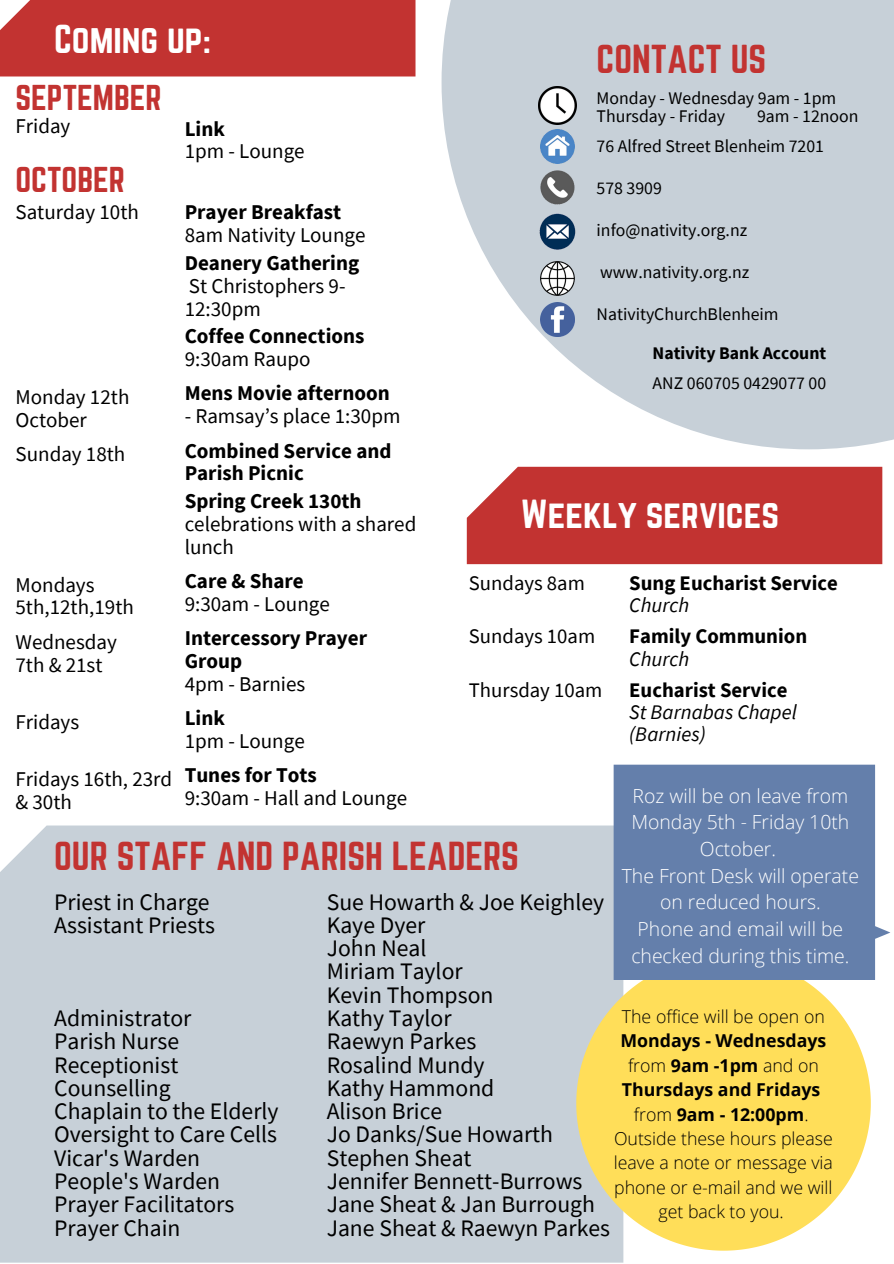
<style>
.page{position:relative;width:894px;height:1264px;background:#fff}
.page>*{position:absolute;margin:0;border:0;box-sizing:border-box;transform-origin:0 0}
.t1{font:35.55px "Norwester";color:#c23331}
.t2{font:35.55px "Norwester";color:#fff}
.t3{font:35.4px "Norwester";color:#c23331}
.t4{font:31.5px "Norwester";color:#c23331}
.t5{font:23.7px/23.2px "Source Sans Pro";color:#000}
.t6{font:21px/23px "Source Sans Pro";color:#000}
.t7{font:700 21px/23px "Source Sans Pro";color:#000}
.t8{font:700 20.7px "Source Sans Pro";color:#000}
.t9{font:italic 20.7px/22.2px "Source Sans Pro";color:#000}
.t10{font:20.7px "Source Sans Pro";color:#000}
.t11{font:300 19.35px/26.7px "Open Sans";color:#fff;text-align:center}
.t12{font:300 17.7px/24.5px "Open Sans";color:#000;text-align:center}
.t13{font:17.7px/17.7px "Source Sans Pro";color:#000}
.t14{font:700 17.7px "Source Sans Pro";color:#000}
.s1{font-weight:700}
</style>
<div class="page">
<div style="left:0;top:825px;width:623px;height:437px;background:#c7d0d8"></div>
<svg style="left:441px;top:0;width:452px;height:449px;fill:#c7d0d8"></svg>
<img style="left:540px;top:129px;width:34px;height:34px">
<img style="left:540px;top:171px;width:34px;height:33px">
<img style="left:540px;top:261px;width:34px;height:34px">
<img style="left:537px;top:212px;width:40px;height:43px">
<img style="left:540px;top:302px;width:34px;height:34px">
<img style="left:538px;top:87px;width:38px;height:37px">
<svg style="left:576px;top:956px;width:294px;height:294px;background:#fae074"></svg>
<div style="left:0;top:0;width:415px;height:76px;background:#c23331"></div>
<div style="left:466px;top:467px;width:416px;height:97px;background:#c23331"></div>
<div style="left:613px;top:764px;width:277px;height:216px;background:#647fab"></div>
<h1 class="t2" style="left:54px;top:22px;width:158px">Coming up:</h1>
<h2 class="t3" style="left:596px;top:42px;width:171px">CONTACT US</h2>
<h3 class="t4" style="left:15px;top:83px;width:148px">SEPTEMBER</h3>
<p class="t13" style="left:596px;top:89px;width:241px">Monday - Wednesday 9am - 1pm<br>Thursday - Friday</p>
<p class="t13" style="left:596px;top:101px;width:263px;line-height:29.8px;text-indent:160px">9am - 12noon<br>76 Alfred Street Blenheim 7201</p>
<p class="t13" style="left:596px;top:179px;width:67px">578 3909</p>
<p class="t13" style="left:596px;top:221px;width:152px">info@nativity.org.nz</p>
<p class="t13" style="left:600px;top:263px;width:151px">www.nativity.org.nz</p>
<p class="t13" style="left:596px;top:305px;width:183px">NativityChurchBlenheim</p>
<p class="t14" style="left:652px;top:342px;width:175px">Nativity Bank Account</p>
<p class="t13" style="left:652px;top:374px;width:175px">ANZ 060705 0429077 00</p>
<p class="t6" style="left:15px;top:114px;width:56px">Friday</p>
<p class="t7" style="left:185px;top:117px;width:42px">Link</p>
<p class="t6" style="left:185px;top:139px;width:121px">1pm - Lounge</p>
<h3 class="t4" style="left:15px;top:164px;width:111px">OCTOBER</h3>
<p class="t7" style="left:185px;top:200px;width:158px">Prayer Breakfast</p>
<p class="t6" style="left:185px;top:223px;width:182px">8am Nativity Lounge</p>
<p class="t7" style="left:185px;top:251px;width:176px">Deanery Gathering</p>
<p class="t6" style="left:185px;top:274px;width:162px">St Christophers 9-<br>12:30pm</p>
<p class="t7" style="left:185px;top:324px;width:181px">Coffee Connections</p>
<p class="t6" style="left:185px;top:347px;width:127px">9:30am Raupo</p>
<p class="t7" style="left:185px;top:381px;width:206px">Mens Movie afternoon</p>
<p class="t6" style="left:185px;top:404px;width:217px">- Ramsay’s place 1:30pm</p>
<p class="t7" style="left:185px;top:438px;width:208px">Combined Service and<br>Parish Picnic</p>
<p class="t7" style="left:185px;top:489px;width:178px">Spring Creek 130th</p>
<p class="t6" style="left:185px;top:512px;width:233px">celebrations with a shared lunch</p>
<p class="t7" style="left:185px;top:569px;width:121px">Care &amp; Share</p>
<p class="t6" style="left:185px;top:592px;width:147px">9:30am - Lounge</p>
<p class="t7" style="left:185px;top:626px;width:184px">Intercessory Prayer<br>Group</p>
<p class="t6" style="left:185px;top:672px;width:122px">4pm - Barnies</p>
<p class="t7" style="left:185px;top:706px;width:42px">Link</p>
<p class="t6" style="left:185px;top:729px;width:122px">1pm - Lounge</p>
<p class="t7" style="left:185px;top:763px;width:134px">Tunes for Tots</p>
<p class="t6" style="left:185px;top:786px;width:224px">9:30am - Hall and Lounge</p>
<h1 class="t1" style="left:54px;top:838px;width:466px">OUR STAFF AND PARISH LEADERS</h1>
<p class="t6" style="left:15px;top:200px;width:125px">Saturday 10th</p>
<p class="t6" style="left:15px;top:385px;width:115px">Monday 12th<br>October</p>
<p class="t6" style="left:15px;top:442px;width:111px">Sunday 18th</p>
<h1 class="t2" style="left:520px;top:496px;width:260px">Weekly services</h1>
<p class="t8" style="left:629px;top:570px;width:210px">Sung Eucharist Service</p>
<p class="t9" style="left:629px;top:594px;width:61px">Church</p>
<p class="t8" style="left:629px;top:623px;width:179px">Family Communion</p>
<p class="t9" style="left:629px;top:647px;width:61px">Church</p>
<p class="t8" style="left:629px;top:676px;width:160px">Eucharist Service</p>
<p class="t9" style="left:629px;top:700px;width:169px">St Barnabas Chapel (Barnies)</p>
<p class="t10" style="left:468px;top:570px;width:117px">Sundays 8am</p>
<p class="t10" style="left:468px;top:623px;width:128px">Sundays 10am</p>
<p class="t10" style="left:468px;top:676px;width:135px">Thursday 10am</p>
<p class="t6" style="left:15px;top:572px;width:120px">Mondays<br>5th,12th,19th</p>
<p class="t6" style="left:15px;top:629px;width:103px">Wednesday<br>7th &amp; 21st</p>
<p class="t6" style="left:15px;top:709px;width:65px">Fridays</p>
<p class="t6" style="left:15px;top:766px;width:158px">Fridays 16th, 23rd &amp; 30th</p>
<p class="t11" style="left:621px;top:782px;width:238px">Roz will be on leave from<br>Monday 5th - Friday 10th<br>October.<br>The Front Desk will operate on reduced hours.<br>Phone and email will be checked during this time.</p>
<p class="t5" style="left:54px;top:889px;width:162px">Priest in Charge<br>Assistant Priests</p>
<p class="t5" style="left:326px;top:889px;width:285px">Sue Howarth &amp; Joe Keighley<br>Kaye Dyer<br>John Neal<br>Miriam Taylor<br>Kevin Thompson<br>Kathy Taylor<br>Raewyn Parkes<br>Rosalind Mundy<br>Kathy Hammond<br>Alison Brice<br>Jo Danks/Sue Howarth<br>Stephen Sheat<br>Jennifer Bennett-Burrows<br>Jane Sheat &amp; Jan Burrough<br>Jane Sheat &amp; Raewyn Parkes</p>
<p class="t5" style="left:54px;top:1005px;width:226px">Administrator<br>Parish Nurse<br>Receptionist<br>Counselling<br>Chaplain to the Elderly<br>Oversight to Care Cells<br>Vicar's Warden<br>People's Warden<br>Prayer Facilitators<br>Prayer Chain</p>
<p class="t12" style="left:621px;top:1003px;width:204px">The office will be open on</p>
<p class="t12" style="left:613px;top:1028px;width:221px"><span class="s1">Mondays - Wednesdays </span>from <span class="s1">9am -1pm</span> and on<br><span class="s1">Thursdays and Fridays </span>from <span class="s1">9am - 12:00pm</span>.<br>Outside these hours please leave a note or message via phone or e-mail and we will get back to you.</p>
</div>
